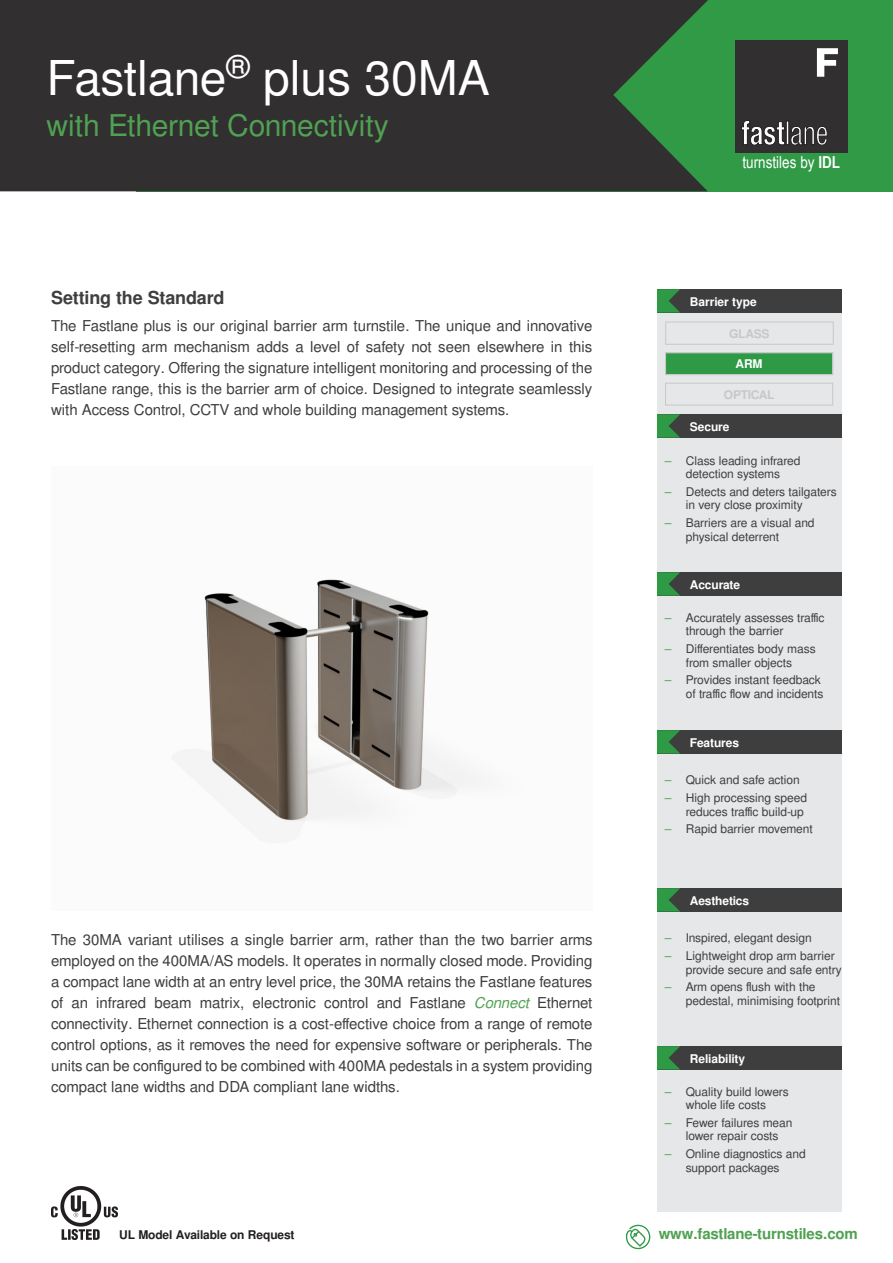
<style>
.page{position:relative;width:893px;height:1263px;background:#fff}
.page>*{position:absolute;margin:0;border:0;box-sizing:border-box;transform-origin:0 0}
.t1{font:48px "Free Sans";color:#fff}
.t2{font:30px "Free Sans";color:#50a152}
.t3{font:700 18px "Free Sans";letter-spacing:-.01em;color:#3e3e3f}
.t4{font:16.5px "Arial Narrow";color:#fff}
.t5{font:15px/21px "Free Sans";letter-spacing:-.005em;color:#3e3e3f;text-align:justify}
.t6{font:700 15px "Free Sans";letter-spacing:-.015em;color:#50a152}
.t7{font:12px/13.5px "Free Sans";letter-spacing:-.005em;color:#3e3e3f;text-align:center}
.t8{font:700 12px "Free Sans";letter-spacing:-.01em;color:#fff}
.Bullets{font:700 12px "Free Sans";letter-spacing:-.015em;color:#231f20}
.t9{font:700 12px "Free Sans";letter-spacing:-.03em;color:#c7c8ca}
.s1{font-style:italic;color:#50a152}
.s2{font-weight:700}
.s3{color:#50a152}
</style>
<div class="page">
<div style="left:137px;top:0;width:756px;height:191px;background:#319a46"></div>
<div style="left:0;top:0;width:708px;height:191px;background:#312f30"></div>
<div style="left:735px;top:40px;width:112px;height:113px;background:#312f30"></div>
<svg style="left:741px;top:120px;width:44px;height:25px"></svg>
<div style="left:786px;top:121px;width:3px;height:24px;border:1px solid #231f20"></div>
<svg style="left:791px;top:126px;width:36px;height:19px"></svg>
<svg style="left:817px;top:48px;width:21px;height:29px"></svg>
<div style="left:657px;top:301px;width:185px;height:113px;background:#e6e7e9"></div>
<div style="left:657px;top:426px;width:185px;height:158px;background:#e6e7e9"></div>
<div style="left:657px;top:584px;width:185px;height:158px;background:#e6e7e9"></div>
<div style="left:657px;top:742px;width:185px;height:158px;background:#e6e7e9"></div>
<div style="left:657px;top:900px;width:185px;height:158px;background:#e6e7e9"></div>
<div style="left:657px;top:1058px;width:185px;height:154px;background:#e6e7e9"></div>
<div style="left:658px;top:289px;width:184px;height:24px;background:#3e3e3f"></div>
<svg style="left:657px;top:289px;width:23px;height:24px"></svg>
<div style="left:658px;top:414px;width:184px;height:24px;background:#3e3e3f"></div>
<svg style="left:657px;top:414px;width:23px;height:24px"></svg>
<div style="left:658px;top:572px;width:184px;height:24px;background:#3e3e3f"></div>
<svg style="left:657px;top:572px;width:23px;height:24px"></svg>
<div style="left:658px;top:730px;width:184px;height:24px;background:#3e3e3f"></div>
<svg style="left:657px;top:730px;width:23px;height:24px"></svg>
<div style="left:658px;top:1046px;width:184px;height:23px;background:#3e3e3f"></div>
<svg style="left:657px;top:1046px;width:23px;height:23px"></svg>
<div style="left:658px;top:888px;width:184px;height:23px;background:#3e3e3f"></div>
<svg style="left:657px;top:888px;width:23px;height:23px"></svg>
<div style="left:665px;top:352px;width:168px;height:23px;background:#2f9a46"></div>
<div style="left:665px;top:352px;width:168px;height:23px;border:1px solid #c7c8ca"></div>
<div style="left:665px;top:383px;width:168px;height:22px;border:1px solid #c7c8ca"></div>
<svg style="left:625px;top:1224px;width:26px;height:26px"></svg>
<img style="left:172px;top:579px;width:313px;height:264px">
<div style="left:665px;top:322px;width:168px;height:22px;border:1px solid #c7c8ca"></div>
<img style="left:51px;top:1186px;width:66px;height:54px">
<p class="t1" style="left:47px;top:45px;width:445px">Fastlane<sup>®</sup> plus 30MA</p>
<p class="t2" style="left:47px;top:104px;width:344px">with Ethernet Connectivity</p>
<p class="t3" style="left:51px;top:284px;width:175px">Setting the Standard</p>
<p class="t5" style="left:51px;top:316px;width:543px">The Fastlane plus is our original barrier arm turnstile. The unique and innovative self-resetting arm mechanism adds a level of safety not seen elsewhere in this product category. Offering the signature intelligent monitoring and processing of the Fastlane range, this is the barrier arm of choice. Designed to integrate seamlessly with Access Control, CCTV and whole building management systems.</p>
<p class="t5" style="left:51px;top:930px;width:543px">The 30MA variant utilises a single barrier arm, rather than the two barrier arms employed on the 400MA/AS models. It operates in normally closed mode. Providing a compact lane width at an entry level price, the 30MA retains the Fastlane features of an infrared beam matrix, electronic control and Fastlane <span class="s1">Connect</span> Ethernet connectivity. Ethernet connection is a cost-effective choice from a range of remote control options, as it removes the need for expensive software or peripherals. The units can be configured to be combined with 400MA pedestals in a system providing compact lane widths and DDA compliant lane widths.</p>
<p class="Bullets" style="left:119px;top:1226px;width:177px">UL Model Available on Request</p>
<p class="t4" style="left:742px;top:150px;width:99px">turnstiles by <span class="s2">IDL</span></p>
<p class="t8" style="left:690px;top:293px;width:68px">Barrier type</p>
<p class="t9" style="left:729px;top:325px;width:42px">GLASS</p>
<p class="t8" style="left:736px;top:356px;width:28px">ARM</p>
<p class="t9" style="left:724px;top:386px;width:52px">OPTICAL</p>
<p class="t8" style="left:690px;top:418px;width:41px">Secure</p>
<p class="t7" style="left:665px;top:454px;width:137px"><span class="s3">–</span> Class leading infrared detection systems</p>
<p class="t7" style="left:686px;top:486px;width:152px;text-align:left;text-indent:-21px"><span class="s3">–</span> Detects and deters tailgaters in very close proximity</p>
<p class="t7" style="left:686px;top:517px;width:130px;text-align:left;text-indent:-21px"><span class="s3">–</span> Barriers are a visual and physical deterrent</p>
<p class="t8" style="left:690px;top:576px;width:52px">Accurate</p>
<p class="t7" style="left:686px;top:612px;width:140px;text-align:left;text-indent:-21px"><span class="s3">–</span> Accurately assesses traffic through the barrier</p>
<p class="t7" style="left:665px;top:643px;width:152px"><span class="s3">–</span> Differentiates body mass from smaller objects</p>
<p class="t7" style="left:665px;top:674px;width:160px;text-align:right"><span class="s3">–</span> Provides instant feedback of traffic flow and incidents</p>
<p class="t8" style="left:690px;top:734px;width:51px">Features</p>
<p class="t7" style="left:665px;top:774px;width:136px"><span class="s3">–</span> Quick and safe action</p>
<p class="t7" style="left:665px;top:792px;width:144px;text-align:right"><span class="s3">–</span> High processing speed reduces traffic build-up</p>
<p class="t7" style="left:665px;top:823px;width:149px"><span class="s3">–</span> Rapid barrier movement</p>
<p class="t8" style="left:690px;top:892px;width:61px">Aesthetics</p>
<p class="t7" style="left:665px;top:932px;width:148px"><span class="s3">–</span> Inspired, elegant design</p>
<p class="t7" style="left:686px;top:950px;width:157px;text-align:left;text-indent:-21px"><span class="s3">–</span> Lightweight drop arm barrier provide secure and safe entry</p>
<p class="t7" style="left:686px;top:981px;width:156px;text-align:left;text-indent:-21px"><span class="s3">–</span> Arm opens flush with the pedestal, minimising footprint</p>
<p class="t8" style="left:690px;top:1050px;width:57px">Reliability</p>
<p class="t7" style="left:665px;top:1085px;width:126px"><span class="s3">–</span> Quality build lowers whole life costs</p>
<p class="t7" style="left:665px;top:1116px;width:129px"><span class="s3">–</span> Fewer failures mean lower repair costs</p>
<p class="t7" style="left:665px;top:1148px;width:142px"><span class="s3">–</span> Online diagnostics and support packages</p>
<p class="t6" style="left:659px;top:1223px;width:200px">www.fastlane-turnstiles.com</p>
</div>
